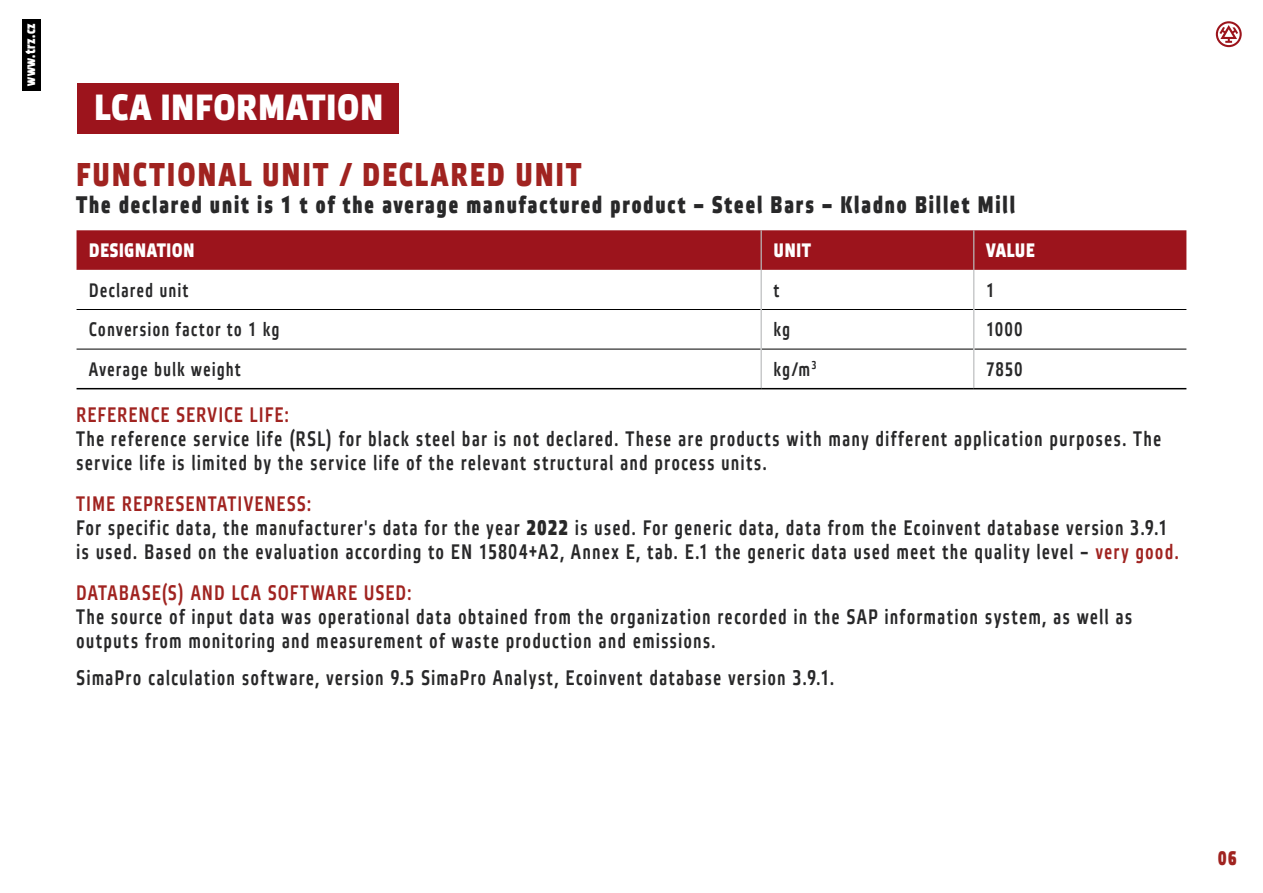
<style>
.page{position:relative;width:1263px;height:893px;background:#fff}
.page>*{position:absolute;margin:0;border:0;box-sizing:border-box;transform-origin:0 0}
.t1{font:500 36.45px "Etelka Narrow";letter-spacing:.035em;color:#fff}
.t2{font:500 33px "Etelka Narrow";letter-spacing:.09em;color:#a02320;scale:.9 1}
.t3{font:500 24px "Etelka Narrow";letter-spacing:.09em;color:#282829;scale:.9 1}
.t4{font:500 21px/24px "Etelka Narrow";letter-spacing:.09em;color:#282829;scale:.9 1}
.t5{font:500 21px "Etelka Narrow";letter-spacing:.09em;color:#a02320;scale:.9 1}
.t6{font:500 19.5px "Etelka Narrow";letter-spacing:.09em;color:#282829;scale:.9 1}
.t7{font:500 19.5px "Etelka Narrow";letter-spacing:.045em;color:#fff;scale:.9 1}
.t8{font:500 19.5px "Etelka Narrow";color:#a02320;scale:.9 1}
.t9{font:500 14.7px "Etelka Narrow";color:#fff;scale:.9 1}
.s1{color:#a02320}
.s2{font-style:inherit}
</style>
<div class="page">
<div style="left:77px;top:83px;width:322px;height:50px;background:#9c141c"></div>
<div style="left:77px;top:230px;width:1109px;height:40px;background:#9c141c"></div>
<svg style="left:77px;top:270px;width:1109px;height:118px"></svg>
<hr style="left:77px;top:309px;width:684px;height:1px;background:#000">
<hr style="left:762px;top:309px;width:211px;height:1px;background:#000">
<hr style="left:974px;top:309px;width:212px;height:1px;background:#000">
<hr style="left:77px;top:349px;width:684px;height:1px;background:#000">
<hr style="left:762px;top:349px;width:211px;height:1px;background:#000">
<hr style="left:974px;top:349px;width:212px;height:1px;background:#000">
<hr style="left:761px;top:230px;width:1px;height:40px;background:#bbbdbe">
<hr style="left:761px;top:270px;width:1px;height:39px;background:#bbbdbe">
<hr style="left:761px;top:309px;width:1px;height:40px;background:#bbbdbe">
<hr style="left:761px;top:349px;width:1px;height:39px;background:#bbbdbe">
<hr style="left:77px;top:388px;width:684px;height:1px;background:#000">
<hr style="left:761px;top:388px;width:213px;height:1px;background:#000">
<hr style="left:974px;top:388px;width:212px;height:1px;background:#000">
<hr style="left:973px;top:230px;width:1px;height:40px;background:#bbbdbe">
<hr style="left:973px;top:270px;width:1px;height:39px;background:#bbbdbe">
<hr style="left:973px;top:309px;width:1px;height:40px;background:#bbbdbe">
<hr style="left:973px;top:349px;width:1px;height:39px;background:#bbbdbe">
<div style="left:22px;top:20px;width:19px;height:71px;background:#000"></div>
<svg style="left:1216px;top:21px;width:26px;height:26px"></svg>
<p class="t9" style="left:22px;top:86px;width:71px;rotate:-90deg">www.trz.cz</p>
<h1 class="t1" style="left:94px;top:86px;width:290px">LCA INFORMATION</h1>
<h2 class="t2" style="left:77px;top:156px;width:562px">FUNCTIONAL UNIT / DECLARED UNIT</h2>
<p class="t3" style="left:77px;top:191px;width:1044px">The declared unit is 1 t of the average manufactured product – Steel Bars – Kladno Billet Mill</p>
<p class="t7" style="left:89px;top:239px;width:118px">DESIGNATION</p>
<p class="t7" style="left:774px;top:239px;width:42px">UNIT</p>
<p class="t7" style="left:986px;top:239px;width:55px">VALUE</p>
<p class="t6" style="left:89px;top:279px;width:112px">Declared unit</p>
<p class="t6" style="left:774px;top:279px;width:8px">t</p>
<p class="t6" style="left:986px;top:279px;width:10px">1</p>
<p class="t6" style="left:89px;top:318px;width:212px">Conversion factor to 1 kg</p>
<p class="t6" style="left:774px;top:318px;width:19px">kg</p>
<p class="t6" style="left:986px;top:318px;width:41px">1000</p>
<p class="t6" style="left:89px;top:358px;width:170px">Average bulk weight</p>
<p class="t6" style="left:774px;top:358px;width:49px">kg/m<sup>3</sup></p>
<p class="t6" style="left:986px;top:358px;width:41px">7850</p>
<p class="t5" style="left:77px;top:403px;width:237px">REFERENCE SERVICE LIFE:</p>
<p class="t4" style="left:77px;top:428px;width:1206px">The reference service life (RSL) for black steel bar is not declared. These are products with many different application purposes. The service life is limited by the service life of the relevant structural and process units.</p>
<p class="t4" style="left:77px;top:493px;width:1226px"><span class="s1">TIME REPRESENTATIVENESS:<br></span>For specific data, the manufacturer's data for the year <span class="s2">2022</span> is used. For generic data, data from the Ecoinvent database version 3.9.1 is used. Based on the evaluation according to EN 15804+A2, Annex E, tab. E.1 the generic data used meet the quality level – <span class="s1">very good.</span></p>
<p class="t5" style="left:77px;top:581px;width:374px">DATABASE(S) AND LCA SOFTWARE USED:</p>
<p class="t4" style="left:77px;top:606px;width:1174px">The source of input data was operational data obtained from the organization recorded in the SAP information system, as well as outputs from monitoring and measurement of waste production and emissions.</p>
<p class="t4" style="left:77px;top:666px;width:843px">SimaPro calculation software, version 9.5 SimaPro Analyst, Ecoinvent database version 3.9.1.</p>
<p class="t8" style="left:1218px;top:847px;width:22px">06</p>
</div>
